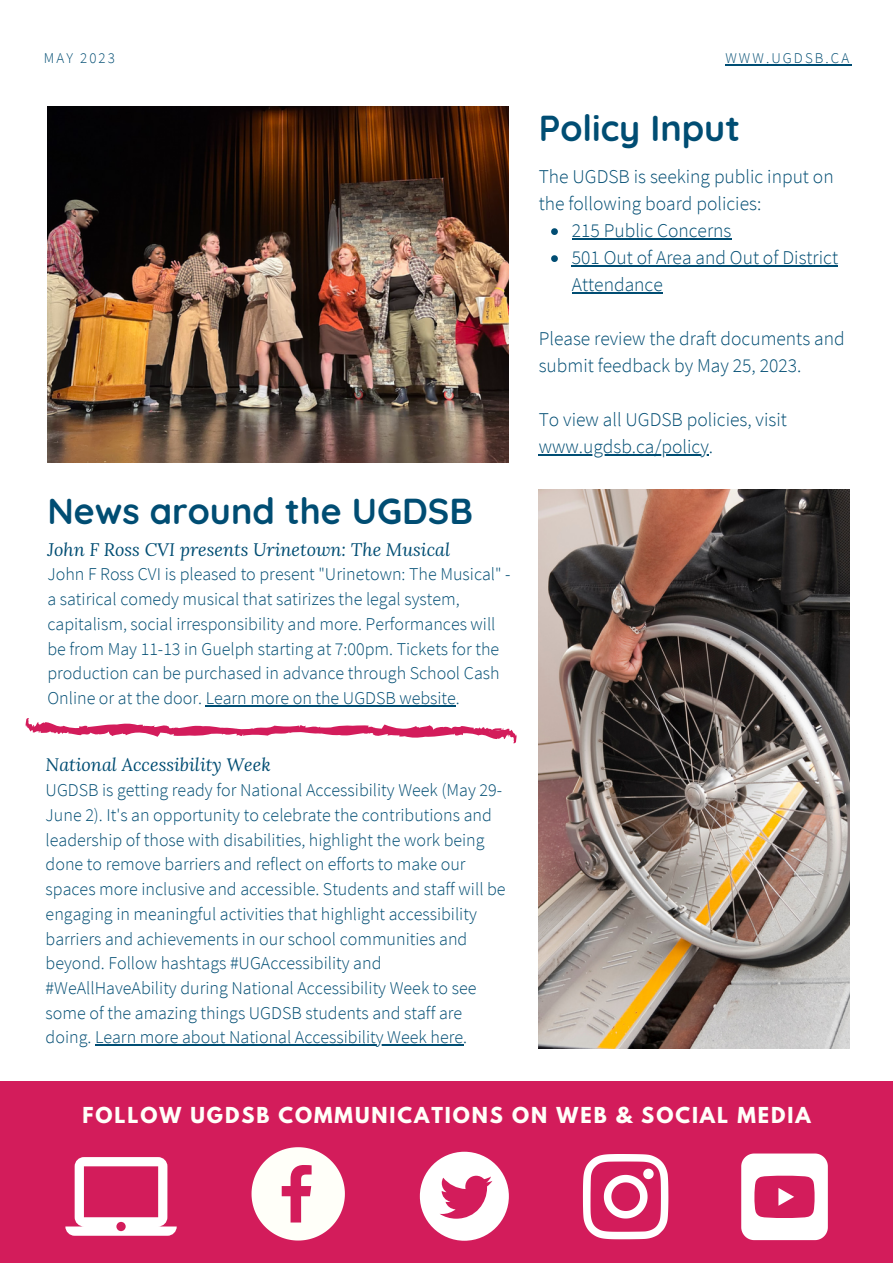
<style>
.page{position:relative;width:893px;height:1264px;background:#fff}
.page>*{position:absolute;margin:0;border:0;box-sizing:border-box;transform-origin:0 0}
.t1{font:700 36px "Quicksand";color:#004d73}
.t2{font:300 19.5px/27px "Source Sans Pro";color:#004d73}
.t3{font:700 19.5px "League Spartan";letter-spacing:.1em;color:#fffff9}
.t4{font:300 18px/24.8px "Source Sans Pro";color:#004d73}
.t5{font:italic 18px "Lora";color:#004d73}
.t6{font:300 14.85px "Source Sans Pro";letter-spacing:.14em;color:#004d73}
</style>
<div class="page">
<div style="left:0;top:1081px;width:892px;height:181px;background:#d31c5b"></div>
<img style="left:47px;top:107px;width:461px;height:355px">
<img style="left:538px;top:489px;width:311px;height:559px">
<svg style="left:251px;top:1147px;width:94px;height:93px"></svg>
<div style="left:420px;top:1151px;width:89px;height:89px;background:#fff;border-radius:50%"></div>
<svg style="left:440px;top:1175px;width:52px;height:43px"></svg>
<svg style="left:741px;top:1153px;width:86px;height:87px"></svg>
<svg style="left:583px;top:1154px;width:85px;height:85px"></svg>
<svg style="left:26px;top:718px;width:489px;height:19px"></svg>
<svg style="left:65px;top:1157px;width:112px;height:78px"></svg>
<svg style="left:551px;top:228px;width:7px;height:7px"></svg>
<hr style="left:572px;top:238px;width:159px;height:1px;background:#004d73">
<svg style="left:551px;top:255px;width:7px;height:7px"></svg>
<hr style="left:572px;top:265px;width:266px;height:1px;background:#004d73">
<hr style="left:572px;top:292px;width:90px;height:1px;background:#004d73">
<hr style="left:538px;top:454px;width:170px;height:1px;background:#004d73">
<hr style="left:206px;top:705px;width:250px;height:1px;background:#004d73">
<hr style="left:95px;top:1044px;width:368px;height:1px;background:#004d73">
<svg style="left:725px;top:64px;width:14px;height:1px"></svg>
<hr style="left:739px;top:64px;width:112px;height:1px;background:#004d73">
<p class="t6" style="left:44px;top:48px;width:72px">MAY 2023</p>
<p class="t6" style="left:725px;top:48px;width:125px">WWW.UGDSB.CA</p>
<h1 class="t1" style="left:538px;top:105px;width:203px">Policy Input</h1>
<p class="t2" style="left:538px;top:163px;width:296px">The UGDSB is seeking public input on the following board policies:</p>
<p class="t2" style="left:572px;top:217px;width:268px">215 Public Concerns<br>501 Out of Area and Out of District<br>Attendance</p>
<h1 class="t1" style="left:47px;top:488px;width:427px">News around the UGDSB</h1>
<p class="t5" style="left:47px;top:537px;width:404px">John F Ross CVI presents Urinetown: The Musical</p>
<p class="t4" style="left:47px;top:561px;width:464px">John F Ross CVI is pleased to present "Urinetown: The Musical" - a satirical comedy musical that satirizes the legal system, capitalism, social irresponsibility and more. Performances will be from May 11-13 in Guelph starting at 7:00pm. Tickets for the production can be purchased in advance through School Cash Online or at the door. Learn more on the UGDSB website.</p>
<p class="t5" style="left:46px;top:752px;width:227px">National Accessibility Week</p>
<p class="t4" style="left:46px;top:777px;width:461px">UGDSB is getting ready for National Accessibility Week (May 29- June 2). It's an opportunity to celebrate the contributions and leadership of those with disabilities, highlight the work being done to remove barriers and reflect on efforts to make our spaces more inclusive and accessible. Students and staff will be engaging in meaningful activities that highlight accessibility barriers and achievements in our school communities and beyond. Follow hashtags #UGAccessibility and #WeAllHaveAbility during National Accessibility Week to see some of the amazing things UGDSB students and staff are doing. Learn more about National Accessibility Week here.</p>
<p class="t2" style="left:538px;top:325px;width:307px">Please review the draft documents and submit feedback by May 25, 2023.</p>
<p class="t2" style="left:538px;top:406px;width:250px">To view all UGDSB policies, visit www.ugdsb.ca/policy.</p>
<p class="t3" style="left:82px;top:1105px;width:729px">FOLLOW UGDSB COMMUNICATIONS ON WEB &amp; SOCIAL MEDIA</p>
</div>
